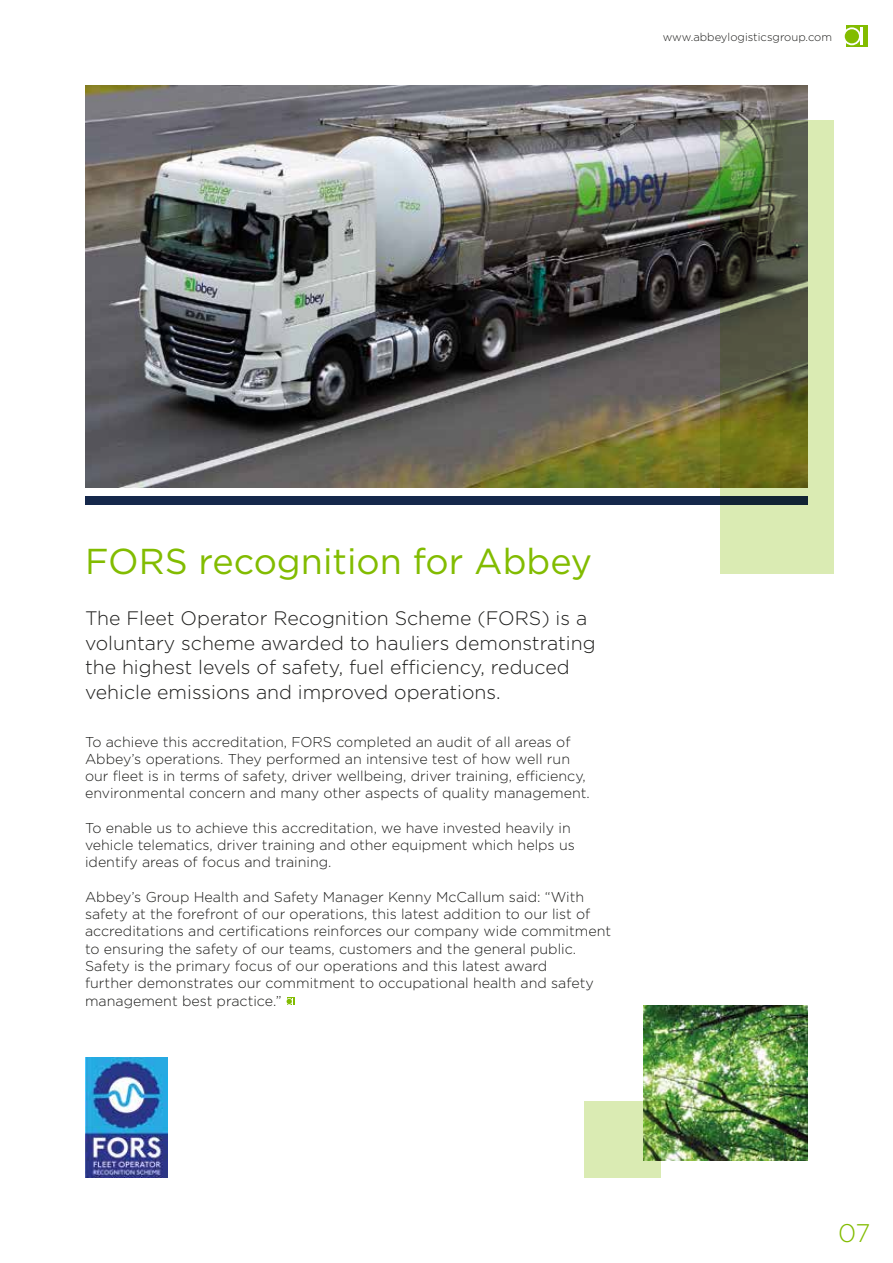
<style>
.page{position:relative;width:893px;height:1263px;background:#fff}
.page>*{position:absolute;margin:0;border:0;box-sizing:border-box;transform-origin:0 0}
.t1{font:36px "Gotham";color:#82bc00}
.t2{font:300 25.5px "Gotham";color:#82bc00}
.t3{font:300 19.5px/24.8px "Gotham";color:#1d1d1b}
.t4{font:300 14.25px/17.2px "Gotham";color:#1d1d1b}
.t5{font:300 11.25px "Gotham";color:#1d1d1b}
</style>
<div class="page">
<svg style="left:846px;top:26px;width:21px;height:21px"></svg>
<svg style="left:844px;top:27px;width:18px;height:18px"></svg>
<div style="left:845px;top:29px;width:14px;height:14px;background:#82bc00;border-radius:50%"></div>
<img style="left:85px;top:85px;width:723px;height:403px">
<div style="left:85px;top:497px;width:723px;height:8px;background:#15284b"></div>
<div style="left:287px;top:997px;width:8px;height:8px;background:#82bc00"></div>
<svg style="left:286px;top:998px;width:7px;height:7px"></svg>
<img style="left:85px;top:1057px;width:83px;height:121px">
<svg style="left:721px;top:120px;width:113px;height:454px;background:#859063"></svg>
<img style="left:643px;top:1005px;width:165px;height:156px">
<svg style="left:584px;top:1101px;width:77px;height:77px;background:#c6db9d"></svg>
<p class="t5" style="left:663px;top:31px;width:171px">www.abbeylogisticsgroup.com</p>
<h1 class="t1" style="left:85px;top:541px;width:509px">FORS recognition for Abbey</h1>
<h3 class="t3" style="left:85px;top:605px;width:512px">The Fleet Operator Recognition Scheme (FORS) is a voluntary scheme awarded to hauliers demonstrating the highest levels of safety, fuel efficiency, reduced vehicle emissions and improved operations.</h3>
<p class="t4" style="left:85px;top:733px;width:506px">To achieve this accreditation, FORS completed an audit of all areas of Abbey’s operations. They performed an intensive test of how well run our fleet is in terms of safety, driver wellbeing, driver training, efficiency, environmental concern and many other aspects of quality management.</p>
<p class="t4" style="left:85px;top:819px;width:491px">To enable us to achieve this accreditation, we have invested heavily in vehicle telematics, driver training and other equipment which helps us identify areas of focus and training.</p>
<p class="t4" style="left:85px;top:888px;width:528px">Abbey’s Group Health and Safety Manager Kenny McCallum said: “With safety at the forefront of our operations, this latest addition to our list of accreditations and certifications reinforces our company wide commitment to ensuring the safety of our teams, customers and the general public.<br>Safety is the primary focus of our operations and this latest award<br>further demonstrates our commitment to occupational health and safety management best practice.”</p>
<h2 class="t2" style="left:838px;top:1219px;width:34px">07</h2>
</div>
